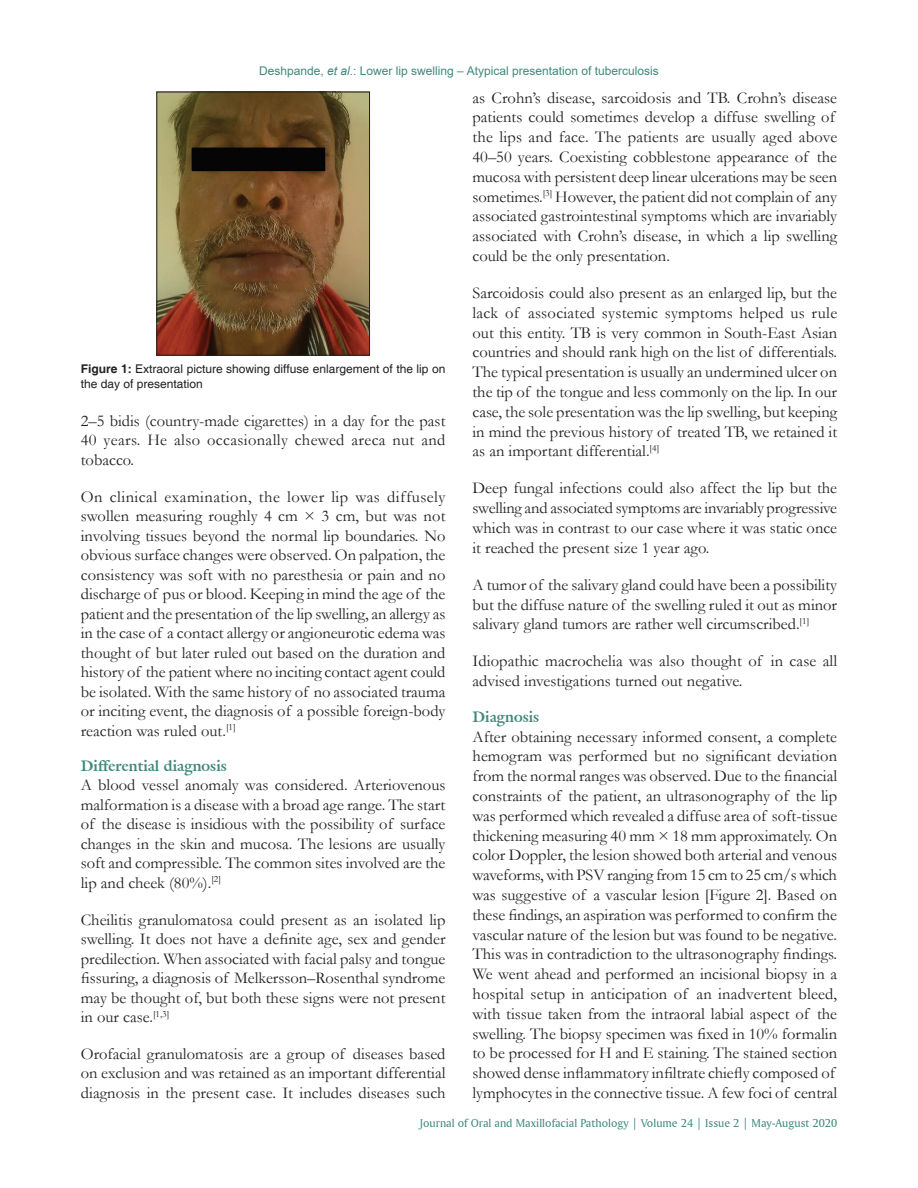
<style>
.page{position:relative;width:918px;height:1188px;background:#fff}
.page>*{position:absolute;margin:0;border:0;box-sizing:border-box;transform-origin:0 0}
.TX{font:16.5px/19.8px "Garamond";color:#231f20;text-align:justify}
.t1{font:700 15px "Galliard IT Cby BT";color:#3f897a}
.FGC{font:12px/15px "Helvetica";color:#231f20}
.t2{font:12px "Amerigo BT Roman A";color:#3f897a}
.t3{font:12px "Arial";color:#3f897a}
.s1{font-style:italic}
.s2{font-weight:700}
</style>
<div class="page">
<img style="left:159px;top:94px;width:209px;height:259px">
<div style="left:157px;top:92px;width:213px;height:263px;border:1px solid #231f20"></div>
<p class="t3" style="left:259px;top:62px;width:401px">Deshpande, <span class="s1">et al</span>.: Lower lip swelling – Atypical presentation of tuberculosis</p>
<p class="FGC" style="left:81px;top:362px;width:366px"><span class="s2">Figure 1:</span> Extraoral picture showing diffuse enlargement of the lip on the day of presentation</p>
<p class="TX" style="left:81px;top:411px;width:366px">2–5 bidis (country‑made cigarettes) in a day for the past 40 years. He also occasionally chewed areca nut and tobacco.</p>
<p class="TX" style="left:81px;top:486px;width:366px">On clinical examination, the lower lip was diffusely swollen measuring roughly 4 cm × 3 cm, but was not involving tissues beyond the normal lip boundaries. No obvious surface changes were observed. On palpation, the consistency was soft with no paresthesia or pain and no discharge of pus or blood. Keeping in mind the age of the patient and the presentation of the lip swelling, an allergy as in the case of a contact allergy or angioneurotic edema was thought of but later ruled out based on the duration and history of the patient where no inciting contact agent could be isolated. With the same history of no associated trauma or inciting event, the diagnosis of a possible foreign‑body reaction was ruled out.<sup>[1]</sup></p>
<h2 class="t1" style="left:81px;top:756px;width:148px">Differential diagnosis</h2>
<p class="TX" style="left:81px;top:775px;width:366px">A blood vessel anomaly was considered. Arteriovenous malformation is a disease with a broad age range. The start of the disease is insidious with the possibility of surface changes in the skin and mucosa. The lesions are usually soft and compressible. The common sites involved are the lip and cheek (80%).<sup>[2]</sup></p>
<p class="TX" style="left:81px;top:909px;width:366px">Cheilitis granulomatosa could present as an isolated lip swelling. It does not have a definite age, sex and gender predilection. When associated with facial palsy and tongue fissuring, a diagnosis of Melkersson–Rosenthal syndrome may be thought of, but both these signs were not present in our case.<sup>[1,3]</sup></p>
<p class="TX" style="left:81px;top:1044px;width:366px">Orofacial granulomatosis are a group of diseases based on exclusion and was retained as an important differential diagnosis in the present case. It includes diseases such</p>
<p class="TX" style="left:472px;top:87px;width:366px;text-align:left">as Crohn’s disease, sarcoidosis and TB. Crohn’s disease patients could sometimes develop a diffuse swelling of the lips and face. The patients are usually aged above 40–50 years. Coexisting cobblestone appearance of the mucosa with persistent deep linear ulcerations may be seen sometimes.<sup>[3]</sup> However, the patient did not complain of any associated gastrointestinal symptoms which are invariably associated with Crohn’s disease, in which a lip swelling could be the only presentation.</p>
<p class="TX" style="left:472px;top:283px;width:366px">Sarcoidosis could also present as an enlarged lip, but the lack of associated systemic symptoms helped us rule out this entity. TB is very common in South‑East Asian countries and should rank high on the list of differentials.<br>The typical presentation is usually an undermined ulcer on the tip of the tongue and less commonly on the lip. In our case, the sole presentation was the lip swelling, but keeping in mind the previous history of treated TB, we retained it as an important differential.<sup>[4]</sup></p>
<p class="TX" style="left:472px;top:478px;width:366px">Deep fungal infections could also affect the lip but the swelling and associated symptoms are invariably progressive which was in contrast to our case where it was static once it reached the present size 1 year ago.</p>
<p class="TX" style="left:472px;top:574px;width:366px">A tumor of the salivary gland could have been a possibility but the diffuse nature of the swelling ruled it out as minor salivary gland tumors are rather well circumscribed.<sup>[1]</sup></p>
<p class="TX" style="left:472px;top:651px;width:366px">Idiopathic macrochelia was also thought of in case all advised investigations turned out negative.</p>
<h2 class="t1" style="left:472px;top:707px;width:68px">Diagnosis</h2>
<p class="TX" style="left:472px;top:726px;width:366px;text-align:left">After obtaining necessary informed consent, a complete hemogram was performed but no significant deviation from the normal ranges was observed. Due to the financial constraints of the patient, an ultrasonography of the lip was performed which revealed a diffuse area of soft‑tissue thickening measuring 40 mm × 18 mm approximately. On color Doppler, the lesion showed both arterial and venous waveforms, with PSV ranging from 15 cm to 25 cm/s which was suggestive of a vascular lesion [Figure 2]. Based on these findings, an aspiration was performed to confirm the vascular nature of the lesion but was found to be negative.<br>This was in contradiction to the ultrasonography findings.<br>We went ahead and performed an incisional biopsy in a hospital setup in anticipation of an inadvertent bleed, with tissue taken from the intraoral labial aspect of the swelling. The biopsy specimen was fixed in 10% formalin to be processed for H and E staining. The stained section showed dense inflammatory infiltrate chiefly composed of lymphocytes in the connective tissue. A few foci of central</p>
<p class="t2" style="left:420px;top:1116px;width:419px">Journal of Oral and Maxillofacial Pathology | Volume 24 | Issue 2 | May-August 2020</p>
</div>
